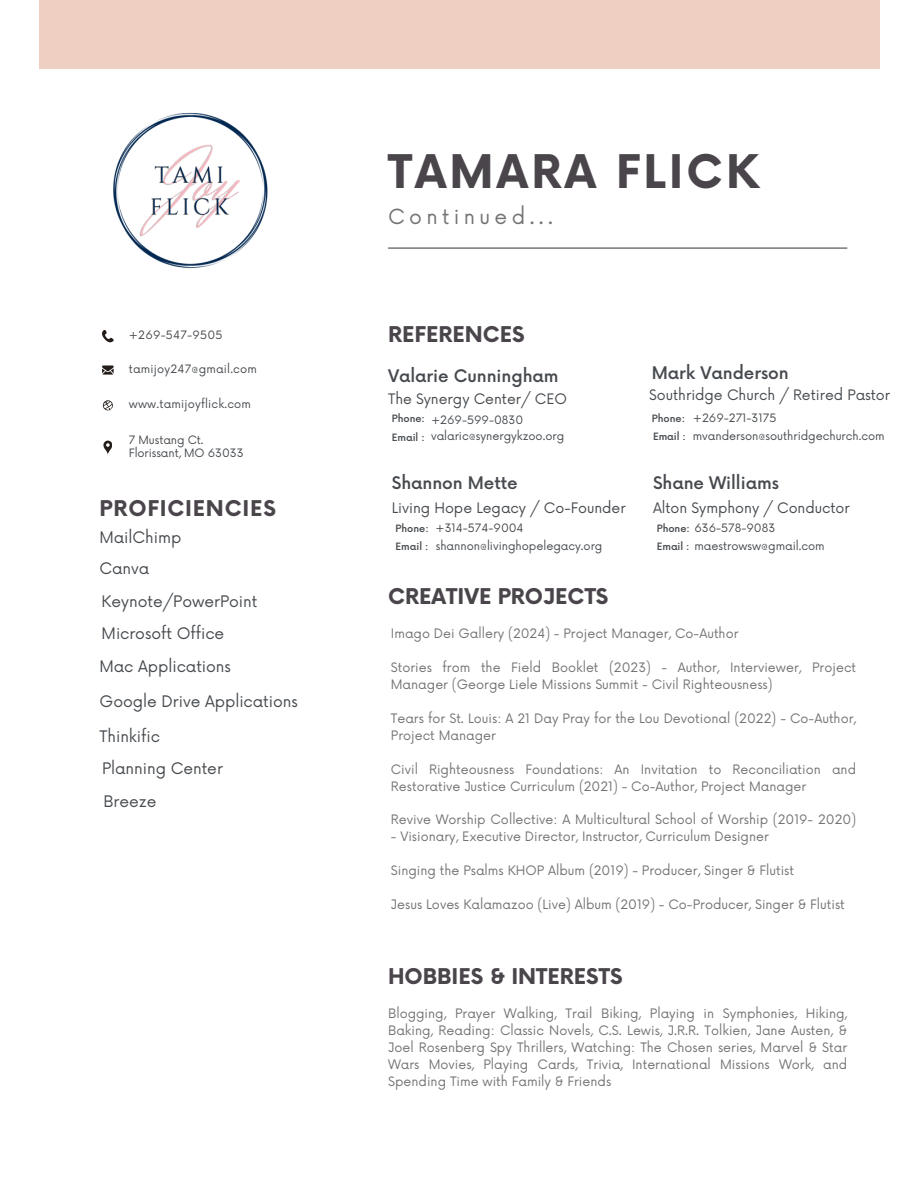
<style>
.page{position:relative;width:918px;height:1188px;background:#fff}
.page>*{position:absolute;margin:0;border:0;box-sizing:border-box;transform-origin:0 0}
.t1{font:700 45.15px "Now";letter-spacing:.07em;color:#4a454b}
.t2{font:700 21.15px "Now";color:#4a454b}
.t3{font:700 21.15px "Now";letter-spacing:.04em;color:#4a454b}
.t4{font:20.4px "Now";letter-spacing:.215em;color:#737373}
.t5{font:500 16.95px "Now";letter-spacing:-.005em;color:#464a4e}
.t6{font:15.45px "Now";letter-spacing:-.005em;color:#464a4e}
.t7{font:14.1px "Now";letter-spacing:-.005em;color:#464a4e}
.t8{font:12.75px/17px "Now";color:#737373}
.t9{font:11.25px "Now";color:#464a4e}
.t10{font:500 9.9px "Now";color:#464a4e}
</style>
<div class="page">
<div style="left:39px;top:0;width:840px;height:69px;background:#f0cfc3"></div>
<img style="left:108px;top:109px;width:167px;height:167px;border-radius:50%">
<svg style="left:102px;top:330px;width:12px;height:12px"></svg>
<svg style="left:103px;top:400px;width:10px;height:11px"></svg>
<svg style="left:102px;top:365px;width:12px;height:10px"></svg>
<svg style="left:103px;top:441px;width:9px;height:14px"></svg>
<hr style="left:388px;top:248px;width:459px;height:1px;background:#464a4e">
<p class="t9" style="left:129px;top:329px;width:95px">+269-547-9505</p>
<h3 class="t9" style="left:129px;top:363px;width:130px">tamijoy247@gmail.com</h3>
<h1 class="t9" style="left:129px;top:398px;width:124px">www.tamijoyflick.com</h1>
<p class="t9" style="left:129px;top:434px;width:76px">7 Mustang Ct.</p>
<p class="t9" style="left:129px;top:447px;width:116px">Florissant, MO 63033</p>
<p class="t3" style="left:100px;top:497px;width:178px">PROFICIENCIES</p>
<h5 class="t6" style="left:100px;top:528px;width:83px">MailChimp</h5>
<h5 class="t6" style="left:100px;top:560px;width:51px">Canva</h5>
<h2 class="t6" style="left:102px;top:593px;width:157px">Keynote/PowerPoint</h2>
<h4 class="t6" style="left:102px;top:625px;width:124px">Microsoft Office</h4>
<h6 class="t6" style="left:100px;top:658px;width:133px">Mac Applications</h6>
<p class="t6" style="left:100px;top:693px;width:200px">Google Drive Applications</p>
<h6 class="t6" style="left:100px;top:728px;width:62px">Thinkific</h6>
<h6 class="t6" style="left:102px;top:760px;width:122px">Planning Center</h6>
<h6 class="t6" style="left:103px;top:792px;width:54px">Breeze</h6>
<h5 class="t1" style="left:388px;top:147px;width:373px">TAMARA FLICK</h5>
<h5 class="t4" style="left:388px;top:205px;width:166px">Continued...</h5>
<h5 class="t2" style="left:388px;top:323px;width:138px">REFERENCES</h5>
<h6 class="t5" style="left:388px;top:367px;width:172px">Valarie Cunningham</h6>
<p class="t5" style="left:652px;top:363px;width:138px">Mark Vanderson</p>
<h6 class="t7" style="left:649px;top:387px;width:242px">Southridge Church / Retired Pastor</h6>
<h4 class="t7" style="left:388px;top:391px;width:181px">The Synergy Center/ CEO</h4>
<p class="t10" style="left:392px;top:413px;width:35px">Phone:</p>
<p class="t10" style="left:392px;top:432px;width:34px">Email :</p>
<p class="t9" style="left:431px;top:413px;width:94px">+269-599-0830</p>
<p class="t9" style="left:431px;top:430px;width:135px">valaric@synergykzoo.org</p>
<p class="t10" style="left:652px;top:413px;width:35px">Phone:</p>
<h4 class="t10" style="left:653px;top:431px;width:34px">Email :</h4>
<p class="t9" style="left:693px;top:412px;width:85px">+269-271-3175</p>
<p class="t9" style="left:693px;top:430px;width:193px">mvanderson@southridgechurch.com</p>
<p class="t5" style="left:392px;top:474px;width:127px">Shannon Mette</p>
<h6 class="t5" style="left:653px;top:474px;width:127px">Shane Williams</h6>
<h6 class="t7" style="left:392px;top:500px;width:235px">Living Hope Legacy / Co-Founder</h6>
<h6 class="t7" style="left:653px;top:500px;width:198px">Alton Symphony / Conductor</h6>
<p class="t10" style="left:396px;top:523px;width:35px">Phone:</p>
<h4 class="t10" style="left:396px;top:541px;width:34px">Email :</h4>
<p class="t9" style="left:435px;top:522px;width:90px">+314-574-9004</p>
<p class="t9" style="left:436px;top:540px;width:168px">shannon@livinghopelegacy.org</p>
<p class="t10" style="left:657px;top:523px;width:35px">Phone:</p>
<h2 class="t10" style="left:657px;top:541px;width:34px">Email :</h2>
<p class="t9" style="left:694px;top:522px;width:82px">636-578-9083</p>
<p class="t9" style="left:694px;top:540px;width:132px">maestrowsw@gmail.com</p>
<p class="t2" style="left:388px;top:584px;width:222px">CREATIVE PROJECTS</p>
<p class="t8" style="left:391px;top:626px;width:349px">Imago Dei Gallery (2024) - Project Manager, Co-Author</p>
<p class="t8" style="left:391px;top:660px;width:467px">Stories from the Field Booklet (2023) - Author, Interviewer, Project<br>Manager (George Liele Missions Summit - Civil Righteousness)</p>
<h2 class="t8" style="left:391px;top:710px;width:467px">Tears for St. Louis: A 21 Day Pray for the Lou Devotional (2022) - Co-Author,<br>Project Manager</h2>
<h5 class="t8" style="left:391px;top:761px;width:467px">Civil Righteousness Foundations: An Invitation to Reconciliation and<br>Restorative Justice Curriculum (2021) - Co-Author, Project Manager</h5>
<h5 class="t8" style="left:391px;top:812px;width:467px">Revive Worship Collective: A Multicultural School of Worship (2019- 2020)</h5>
<h5 class="t8" style="left:391px;top:829px;width:380px">- Visionary, Executive Director, Instructor, Curriculum Designer</h5>
<h5 class="t8" style="left:391px;top:863px;width:405px">Singing the Psalms KHOP Album (2019) - Producer, Singer &amp; Flutist</h5>
<h5 class="t8" style="left:391px;top:897px;width:456px">Jesus Loves Kalamazoo (Live) Album (2019) - Co-Producer, Singer &amp; Flutist</h5>
<h6 class="t2" style="left:388px;top:965px;width:236px">HOBBIES &amp; INTERESTS</h6>
<h6 class="t8" style="left:388px;top:1005px;width:461px;text-align:justify">Blogging, Prayer Walking, Trail Biking, Playing in Symphonies, Hiking, Baking, Reading: Classic Novels, C.S. Lewis, J.R.R. Tolkien, Jane Austen, &amp; Joel Rosenberg Spy Thrillers, Watching: The Chosen series, Marvel &amp; Star Wars Movies, Playing Cards, Trivia, International Missions Work, and Spending Time with Family &amp; Friends</h6>
</div>
